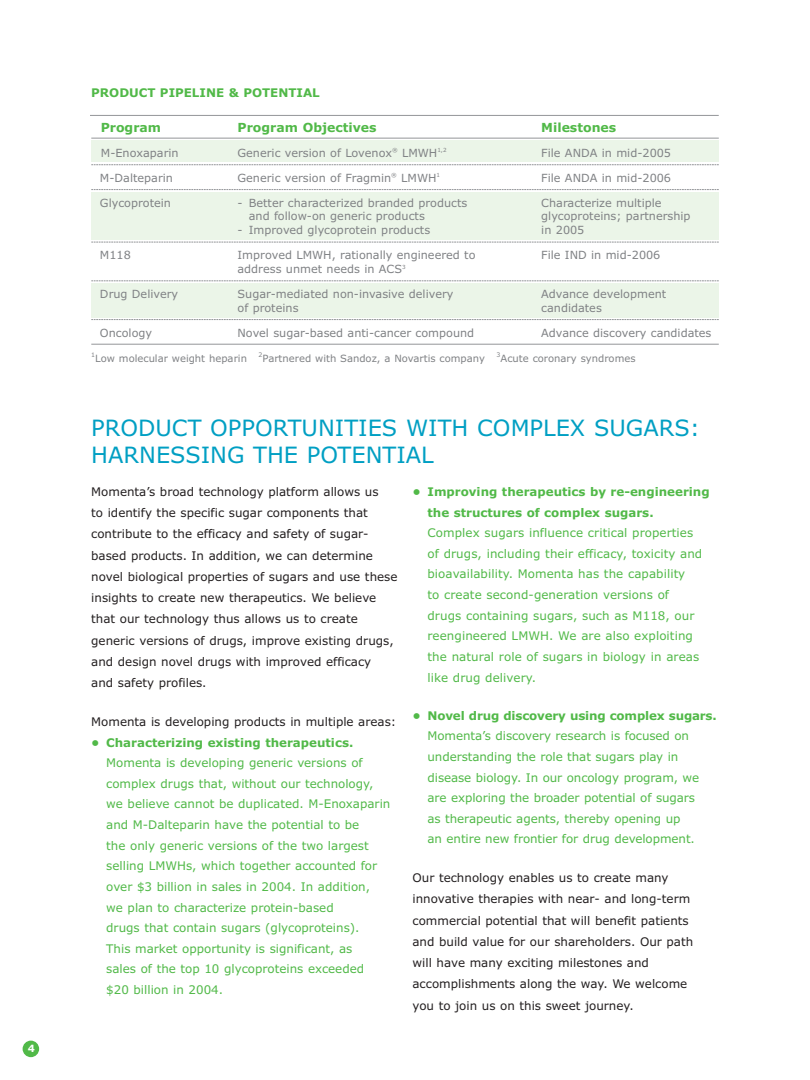
<style>
.page{position:relative;width:810px;height:1080px;background:#fff}
.page>*{position:absolute;margin:0;border:0;box-sizing:border-box;transform-origin:0 0}
.t1{font:22.5px/27px "Verdana";color:#009fc3}
.t2{font:700 12.5px "Verdana";color:#51b948}
.t3{font:11.88px/20.6px "Verdana";color:#51b948}
.t4{font:11.88px/21.2px "Verdana";color:#231f20}
.t5{font:700 11.88px/20.6px "Verdana";color:#51b948}
.t6{font:11.25px "Verdana";color:#808285}
.t7{font:10px "Verdana";color:#808285}
.t8{font:700 10px "Verdana";color:#fff}
.t9{font:6.25px "Verdana";color:#808285}
</style>
<div class="page">
<div style="left:23px;top:1041px;width:16px;height:16px;background:#51b948;border-radius:50%"></div>
<div style="left:91px;top:141px;width:628px;height:21px;background:#ebf5e8"></div>
<div style="left:91px;top:192px;width:628px;height:48px;background:#ebf5e8"></div>
<div style="left:91px;top:283px;width:628px;height:35px;background:#ebf5e8"></div>
<hr style="left:90px;top:115px;width:629px;height:1px;background:#939598">
<hr style="left:91px;top:138px;width:628px;height:1px;background:#939598">
<svg style="left:91px;top:164px;width:628px;height:1px"></svg>
<svg style="left:91px;top:189px;width:628px;height:1px"></svg>
<svg style="left:91px;top:242px;width:628px;height:1px"></svg>
<svg style="left:91px;top:281px;width:628px;height:1px"></svg>
<svg style="left:91px;top:319px;width:628px;height:1px"></svg>
<hr style="left:91px;top:344px;width:628px;height:1px;background:#939598">
<p class="t8" style="left:28px;top:1043px;width:9px">4</p>
<p class="t5" style="left:91px;top:82px;width:230px">PRODUCT PIPELINE &amp; POTENTIAL</p>
<p class="t2" style="left:101px;top:120px;width:62px">Program</p>
<p class="t2" style="left:238px;top:120px;width:141px">Program Objectives</p>
<p class="t2" style="left:541px;top:120px;width:77px">Milestones</p>
<p class="t6" style="left:101px;top:146px;width:79px">M-Enoxaparin</p>
<p class="t6" style="left:238px;top:146px;width:211px">Generic version of Lovenox<sup>®</sup> LMWH<sup>1,2</sup></p>
<p class="t6" style="left:541px;top:146px;width:131px">File ANDA in mid-2005</p>
<p class="t6" style="left:100px;top:171px;width:75px">M-Dalteparin</p>
<p class="t6" style="left:238px;top:171px;width:204px">Generic version of Fragmin<sup>®</sup> LMWH<sup>1</sup></p>
<p class="t6" style="left:541px;top:171px;width:131px">File ANDA in mid-2006</p>
<p class="t6" style="left:100px;top:196px;width:73px">Glycoprotein</p>
<p class="t6" style="left:238px;top:196px;width:231px">- Better characterized branded products</p>
<p class="t6" style="left:541px;top:196px;width:122px">Characterize multiple</p>
<p class="t6" style="left:249px;top:210px;width:178px">and follow-on generic products</p>
<p class="t6" style="left:541px;top:210px;width:151px">glycoproteins; partnership</p>
<p class="t6" style="left:238px;top:224px;width:194px">- Improved glycoprotein products</p>
<p class="t6" style="left:541px;top:224px;width:45px">in 2005</p>
<p class="t6" style="left:100px;top:249px;width:32px">M118</p>
<p class="t6" style="left:238px;top:249px;width:239px">Improved LMWH, rationally engineered to</p>
<p class="t6" style="left:541px;top:249px;width:121px">File IND in mid-2006</p>
<p class="t6" style="left:238px;top:262px;width:170px">address unmet needs in ACS<sup>3</sup></p>
<p class="t6" style="left:100px;top:287px;width:80px">Drug Delivery</p>
<p class="t6" style="left:238px;top:287px;width:218px">Sugar-mediated non-invasive delivery</p>
<p class="t6" style="left:541px;top:287px;width:127px">Advance development</p>
<p class="t6" style="left:238px;top:301px;width:62px">of proteins</p>
<p class="t6" style="left:541px;top:301px;width:62px">candidates</p>
<p class="t6" style="left:100px;top:326px;width:54px">Oncology</p>
<p class="t6" style="left:238px;top:326px;width:238px">Novel sugar-based anti-cancer compound</p>
<p class="t6" style="left:541px;top:326px;width:172px">Advance discovery candidates</p>
<p class="t9" style="left:91px;top:351px;width:5px">1</p>
<p class="t7" style="left:95px;top:352px;width:153px">Low molecular weight heparin</p>
<p class="t9" style="left:259px;top:351px;width:5px">2</p>
<p class="t7" style="left:263px;top:352px;width:224px">Partnered with Sandoz, a Novartis company</p>
<p class="t9" style="left:497px;top:351px;width:5px">3</p>
<p class="t7" style="left:501px;top:352px;width:137px">Acute coronary syndromes</p>
<h1 class="t1" style="left:91px;top:415px;width:610px">PRODUCT OPPORTUNITIES WITH COMPLEX SUGARS:<br>HARNESSING THE POTENTIAL</h1>
<p class="t4" style="left:91px;top:481px;width:308px">Momenta’s broad technology platform allows us<br>to identify the specific sugar components that contribute to the efficacy and safety of sugar&shy;based products. In addition, we can determine novel biological properties of sugars and use these insights to create new therapeutics. We believe that our technology thus allows us to create generic versions of drugs, improve existing drugs, and design novel drugs with improved efficacy<br>and safety profiles.</p>
<p class="t4" style="left:91px;top:711px;width:307px">Momenta is developing products in multiple areas:</p>
<p class="t5" style="left:91px;top:732px;width:264px">• Characterizing existing therapeutics.</p>
<p class="t3" style="left:106px;top:753px;width:286px">Momenta is developing generic versions of complex drugs that, without our technology, we believe cannot be duplicated. M-Enoxaparin and M-Dalteparin have the potential to be<br>the only generic versions of the two largest selling LMWHs, which together accounted for over $3 billion in sales in 2004. In addition,<br>we plan to characterize protein-based<br>drugs that contain sugars (glycoproteins).<br>This market opportunity is significant, as<br>sales of the top 10 glycoproteins exceeded<br>$20 billion in 2004.</p>
<p class="t5" style="left:428px;top:482px;width:284px;text-indent:-15px">• Improving therapeutics by re-engineering the structures of complex sugars.</p>
<p class="t3" style="left:428px;top:523px;width:276px">Complex sugars influence critical properties of drugs, including their efficacy, toxicity and bioavailability. Momenta has the capability<br>to create second-generation versions of drugs containing sugars, such as M118, our reengineered LMWH. We are also exploiting the natural role of sugars in biology in areas like drug delivery.</p>
<p class="t5" style="left:412px;top:705px;width:306px">• Novel drug discovery using complex sugars.</p>
<p class="t3" style="left:428px;top:726px;width:273px">Momenta’s discovery research is focused on understanding the role that sugars play in disease biology. In our oncology program, we are exploring the broader potential of sugars as therapeutic agents, thereby opening up<br>an entire new frontier for drug development.</p>
<p class="t4" style="left:413px;top:867px;width:282px">Our technology enables us to create many innovative therapies with near- and long-term commercial potential that will benefit patients and build value for our shareholders. Our path will have many exciting milestones and accomplishments along the way. We welcome you to join us on this sweet journey.</p>
</div>
